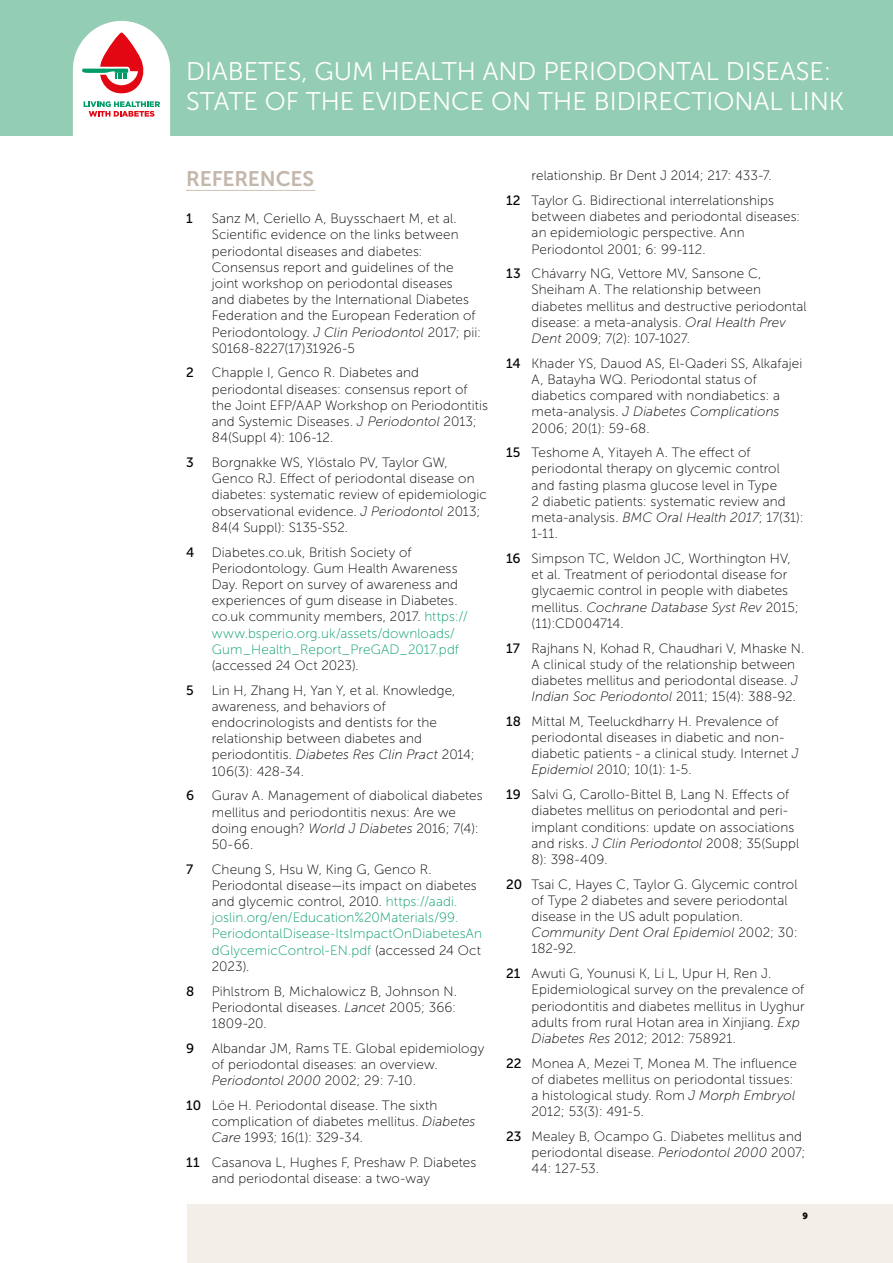
<style>
.page{position:relative;width:893px;height:1263px;background:#fff}
.page>*{position:absolute;margin:0;border:0;box-sizing:border-box;transform-origin:0 0}
.t1{font:25.5px/30.6px "Museo Sans 300";color:#fff}
.t2{font:21px "Museo Sans 700";letter-spacing:-.01em;color:#c3b7ab}
.t3{font:13.5px/16.2px "Museo Sans 100";letter-spacing:.01em;color:#000}
.t4{font:13.5px/16.2px "Museo Sans 100";letter-spacing:.01em;color:#009b67}
.t5{font:13.5px "Museo Sans 500";color:#000}
.t6{font:9px "Museo Sans 900";color:#000}
.s1{font-style:italic}
.s2{color:#009b67}
.s3{color:#000}
.s4{font-family:"Museo Sans 500"}
</style>
<div class="page">
<div style="left:0;top:0;width:893px;height:136px;background:#93cdb3"></div>
<div style="left:187px;top:1204px;width:706px;height:59px;background:#f3eee8"></div>
<svg style="left:186px;top:190px;width:129px;height:1px"></svg>
<img style="left:73px;top:21px;width:97px;height:115px">
<svg style="left:80px;top:32px;width:68px;height:61px;background:#e5a7a7"></svg>
<svg style="left:84px;top:101px;width:76px;height:16px"></svg>
<h1 class="t1" style="left:186px;top:56px;width:659px">DIABETES, GUM HEALTH AND PERIODONTAL DISEASE:<br>STATE OF THE EVIDENCE ON THE BIDIRECTIONAL LINK</h1>
<h2 class="t2" style="left:186px;top:167px;width:129px">REFERENCES</h2>
<p class="t5" style="left:186px;top:211px;width:8px">1</p>
<p class="t3" style="left:212px;top:211px;width:271px">Sanz M, Ceriello A, Buysschaert M, et al.<br>Scientific evidence on the links between periodontal diseases and diabetes:<br>Consensus report and guidelines of the joint workshop on periodontal diseases<br>and diabetes by the International Diabetes Federation and the European Federation of Periodontology. <span class="s1">J Clin Periodontol</span> 2017; pii:<br>S0168-8227(17)31926-5</p>
<p class="t5" style="left:186px;top:365px;width:9px">2</p>
<p class="t3" style="left:212px;top:365px;width:278px">Chapple I, Genco R. Diabetes and periodontal diseases: consensus report of the Joint EFP/AAP Workshop on Periodontitis and Systemic Diseases. <span class="s1">J Periodontol</span> 2013; 84(Suppl 4): 106-12.</p>
<p class="t5" style="left:186px;top:455px;width:9px">3</p>
<p class="t3" style="left:212px;top:454px;width:277px">Borgnakke WS, Ylöstalo PV, Taylor GW, Genco RJ. Effect of periodontal disease on diabetes: systematic review of epidemiologic observational evidence. <span class="s1">J Periodontol</span> 2013; 84(4 Suppl): S135-S52.</p>
<p class="t5" style="left:186px;top:544px;width:10px">4</p>
<p class="t3" style="left:212px;top:544px;width:258px">Diabetes.co.uk, British Society of Periodontology. Gum Health Awareness Day. Report on survey of awareness and experiences of gum disease in Diabetes. co.uk community members, 2017. <span class="s2">https:// www.bsperio.org.uk/assets/downloads/ Gum_Health_Report_PreGAD_2017.pdf</span></p>
<p class="t3" style="left:212px;top:657px;width:149px">(accessed 24 Oct 2023).</p>
<p class="t5" style="left:186px;top:683px;width:9px">5</p>
<p class="t3" style="left:212px;top:682px;width:265px">Lin H, Zhang H, Yan Y, et al. Knowledge, awareness, and behaviors of endocrinologists and dentists for the relationship between diabetes and periodontitis. <span class="s1">Diabetes Res Clin Pract</span> 2014; 106(3): 428-34.</p>
<p class="t5" style="left:186px;top:788px;width:10px">6</p>
<p class="t3" style="left:212px;top:788px;width:272px">Gurav A. Management of diabolical diabetes mellitus and periodontitis nexus: Are we doing enough? <span class="s1">World J Diabetes</span> 2016; 7(4):<br>50-66.</p>
<p class="t5" style="left:186px;top:862px;width:9px">7</p>
<p class="t4" style="left:212px;top:861px;width:272px"><span class="s3">Cheung S, Hsu W, King G, Genco R.<br>Periodontal disease—its impact on diabetes and glycemic control, 2010.</span> https://aadi. joslin.org/en/Education%20Materials/99.<br>PeriodontalDisease-ItsImpactOnDiabetesAn dGlycemicControl-EN.pdf <span class="s3">(accessed 24 Oct 2023).</span></p>
<p class="t5" style="left:186px;top:983px;width:10px">8</p>
<p class="t3" style="left:212px;top:983px;width:247px;text-align:justify">Pihlstrom B, Michalowicz B, Johnson N.<br>Periodontal diseases. <span class="s1">Lancet</span> 2005; 366:<br>1809-20.</p>
<p class="t5" style="left:186px;top:1041px;width:10px">9</p>
<p class="t3" style="left:212px;top:1040px;width:274px">Albandar JM, Rams TE. Global epidemiology of periodontal diseases: an overview.<br><span class="s1">Periodontol 2000</span> 2002; 29: 7-10.</p>
<p class="t3" style="left:212px;top:1097px;width:265px;text-indent:-26px"><span class="s4">10</span> Löe H. Periodontal disease. The sixth complication of diabetes mellitus. <span class="s1">Diabetes<br>Care</span> 1993; 16(1): 329-34.</p>
<p class="t3" style="left:212px;top:1154px;width:266px;text-indent:-26px"><span class="s4">11</span> Casanova L, Hughes F, Preshaw P. Diabetes and periodontal disease: a two-way</p>
<p class="t3" style="left:506px;top:163px;width:269px;line-height:24.8px;text-align:right">relationship. Br Dent J 2014; 217: 433-7.<br><span class="s4">12</span> Taylor G. Bidirectional interrelationships</p>
<p class="t3" style="left:532px;top:209px;width:270px">between diabetes and periodontal diseases: an epidemiologic perspective. Ann<br>Periodontol 2001; 6: 99-112.</p>
<p class="t3" style="left:532px;top:266px;width:277px;text-indent:-26px"><span class="s4">13</span> Chávarry NG, Vettore MV, Sansone C, Sheiham A. The relationship between diabetes mellitus and destructive periodontal disease: a meta-analysis. <span class="s1">Oral Health Prev Dent</span> 2009; 7(2): 107-1027.</p>
<p class="t3" style="left:532px;top:355px;width:272px;text-indent:-26px"><span class="s4">14</span> Khader YS, Dauod AS, El-Qaderi SS, Alkafajei A, Batayha WQ. Periodontal status of diabetics compared with nondiabetics: a meta-analysis. <span class="s1">J Diabetes Complications </span>2006; 20(1): 59-68.</p>
<p class="t3" style="left:532px;top:445px;width:274px;text-indent:-26px"><span class="s4">15</span> Teshome A, Yitayeh A. The effect of periodontal therapy on glycemic control and fasting plasma glucose level in Type<br>2 diabetic patients: systematic review and meta-analysis. <span class="s1">BMC Oral Health 2017</span>; 17(31):<br>1-11.</p>
<p class="t3" style="left:532px;top:550px;width:269px;text-indent:-26px"><span class="s4">16</span> Simpson TC, Weldon JC, Worthington HV, et al. Treatment of periodontal disease for glycaemic control in people with diabetes mellitus. <span class="s1">Cochrane Database Syst Rev</span> 2015; (11):CD004714.</p>
<p class="t3" style="left:532px;top:640px;width:274px;text-indent:-26px"><span class="s4">17</span> Rajhans N, Kohad R, Chaudhari V, Mhaske N.<br>A clinical study of the relationship between diabetes mellitus and periodontal disease. <span class="s1">J Indian Soc Periodontol</span> 2011; 15(4): 388-92.</p>
<p class="t3" style="left:532px;top:713px;width:269px;text-indent:-26px"><span class="s4">18</span> Mittal M, Teeluckdharry H. Prevalence of periodontal diseases in diabetic and non&shy;diabetic patients - a clinical study. Internet <span class="s1">J Epidemiol</span> 2010; 10(1): 1-5.</p>
<p class="t3" style="left:532px;top:786px;width:269px;text-indent:-26px"><span class="s4">19</span> Salvi G, Carollo-Bittel B, Lang N. Effects of diabetes mellitus on periodontal and peri&shy;implant conditions: update on associations and risks. <span class="s1">J Clin Periodontol</span> 2008; 35(Suppl 8): 398-409.</p>
<p class="t3" style="left:532px;top:876px;width:268px;text-indent:-26px"><span class="s4">20</span> Tsai C, Hayes C, Taylor G. Glycemic control of Type 2 diabetes and severe periodontal disease in the US adult population.<br><span class="s1">Community Dent Oral Epidemiol</span> 2002; 30:<br>182-92.</p>
<p class="t3" style="left:532px;top:965px;width:275px;text-indent:-26px"><span class="s4">21</span> Awuti G, Younusi K, Li L, Upur H, Ren J.<br>Epidemiological survey on the prevalence of periodontitis and diabetes mellitus in Uyghur adults from rural Hotan area in Xinjiang. <span class="s1">Exp Diabetes Res</span> 2012; 2012: 758921.</p>
<p class="t3" style="left:532px;top:1055px;width:267px;text-indent:-26px"><span class="s4">22</span> Monea A, Mezei T, Monea M. The influence of diabetes mellitus on periodontal tissues: a histological study. Rom <span class="s1">J Morph Embryol </span>2012; 53(3): 491-5.</p>
<p class="t3" style="left:532px;top:1128px;width:275px;text-indent:-26px"><span class="s4">23</span> Mealey B, Ocampo G. Diabetes mellitus and periodontal disease. <span class="s1">Periodontol 2000</span> 2007;<br>44: 127-53.</p>
<p class="t6" style="left:802px;top:1210px;width:7px">9</p>
</div>
